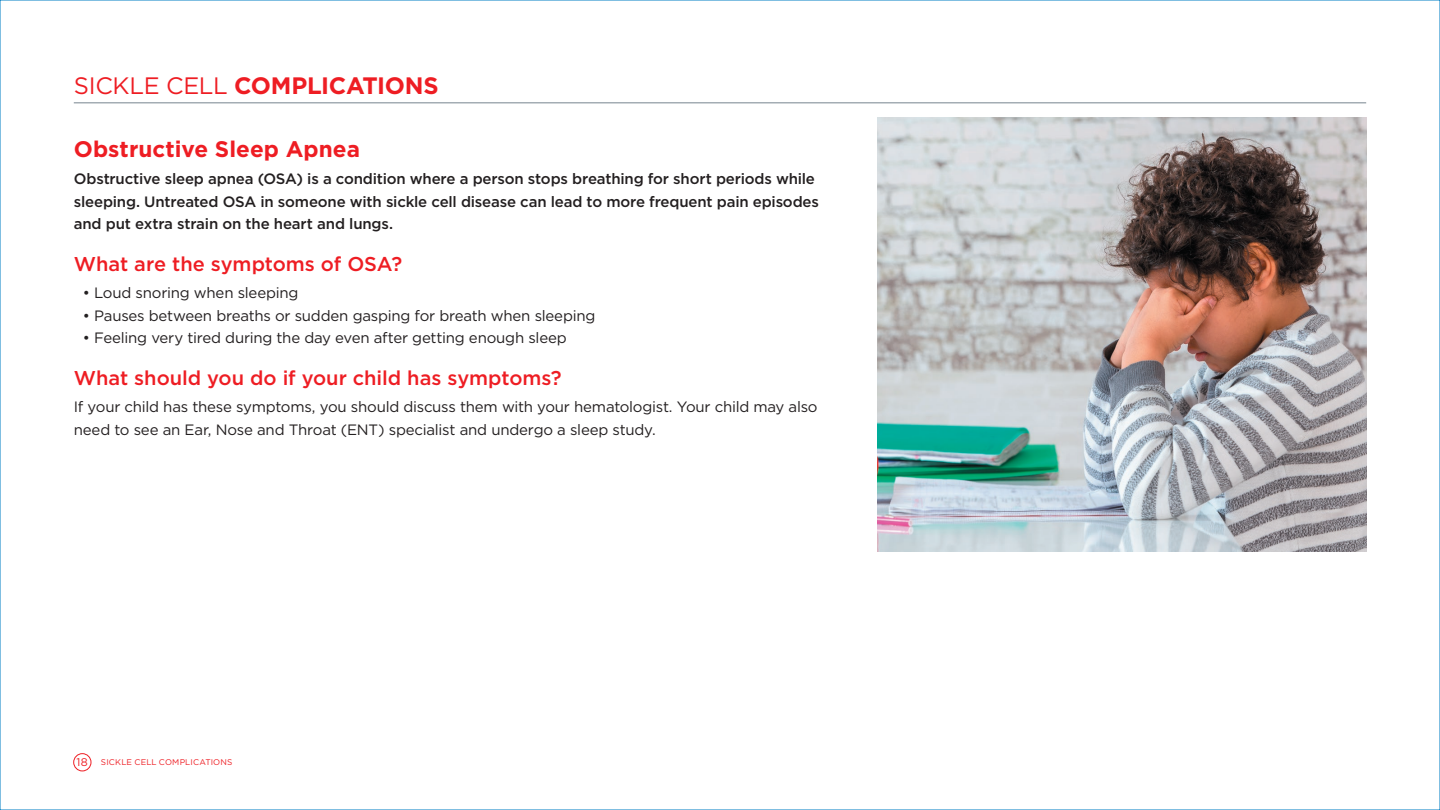
<style>
.page{position:relative;width:1440px;height:810px;background:#fff}
.page>*{position:absolute;margin:0;border:0;box-sizing:border-box;transform-origin:0 0}
.t1{font:700 23.75px "Gotham";letter-spacing:-.015em;color:#ee1d23}
.t2{font:700 22.5px "Gotham";color:#ee1d23}
.t3{font:500 20px "Gotham";color:#ee1d23}
.t4{font:15px/22.5px "Gotham";letter-spacing:-.015em;color:#231f20}
.t5{font:500 15px/22.5px "Gotham";letter-spacing:-.01em;color:#231f20}
.t6{font:8.25px "Gotham";letter-spacing:.02em;color:#ee1d23}
.s1{font-weight:400}
.s2{font-size:11.12px}
</style>
<div class="page">
<div style="left:73px;top:753px;width:18px;height:18px;border:1px solid #ee1d23;border-radius:50%"></div>
<hr style="left:74px;top:103px;width:1292px;height:1px;background:#76848f">
<img style="left:877px;top:117px;width:489px;height:434px">
<h1 class="t1" style="left:74px;top:70px;width:366px"><span class="s1">SICKLE CELL</span> COMPLICATIONS</h1>
<h2 class="t2" style="left:74px;top:135px;width:288px">Obstructive Sleep Apnea</h2>
<p class="t5" style="left:74px;top:168px;width:747px">Obstructive sleep apnea (OSA) is a condition where a person stops breathing for short periods while sleeping. Untreated OSA in someone with sickle cell disease can lead to more frequent pain episodes and put extra strain on the heart and lungs.</p>
<h3 class="t3" style="left:74px;top:251px;width:330px">What are the symptoms of OSA?</h3>
<p class="t4" style="left:83px;top:281px;width:217px">• Loud snoring when sleeping</p>
<p class="t4" style="left:83px;top:304px;width:514px">• Pauses between breaths or sudden gasping for breath when sleeping</p>
<p class="t4" style="left:83px;top:326px;width:486px">• Feeling very tired during the day even after getting enough sleep</p>
<h3 class="t3" style="left:74px;top:365px;width:489px">What should you do if your child has symptoms?</h3>
<p class="t4" style="left:74px;top:395px;width:745px">If your child has these symptoms, you should discuss them with your hematologist. Your child may also need to see an Ear, Nose and Throat (ENT) specialist and undergo a sleep study.</p>
<p class="t6" style="left:77px;top:757px;width:157px"><span class="s2">18</span> SICKLE CELL COMPLICATIONS</p>
</div>
